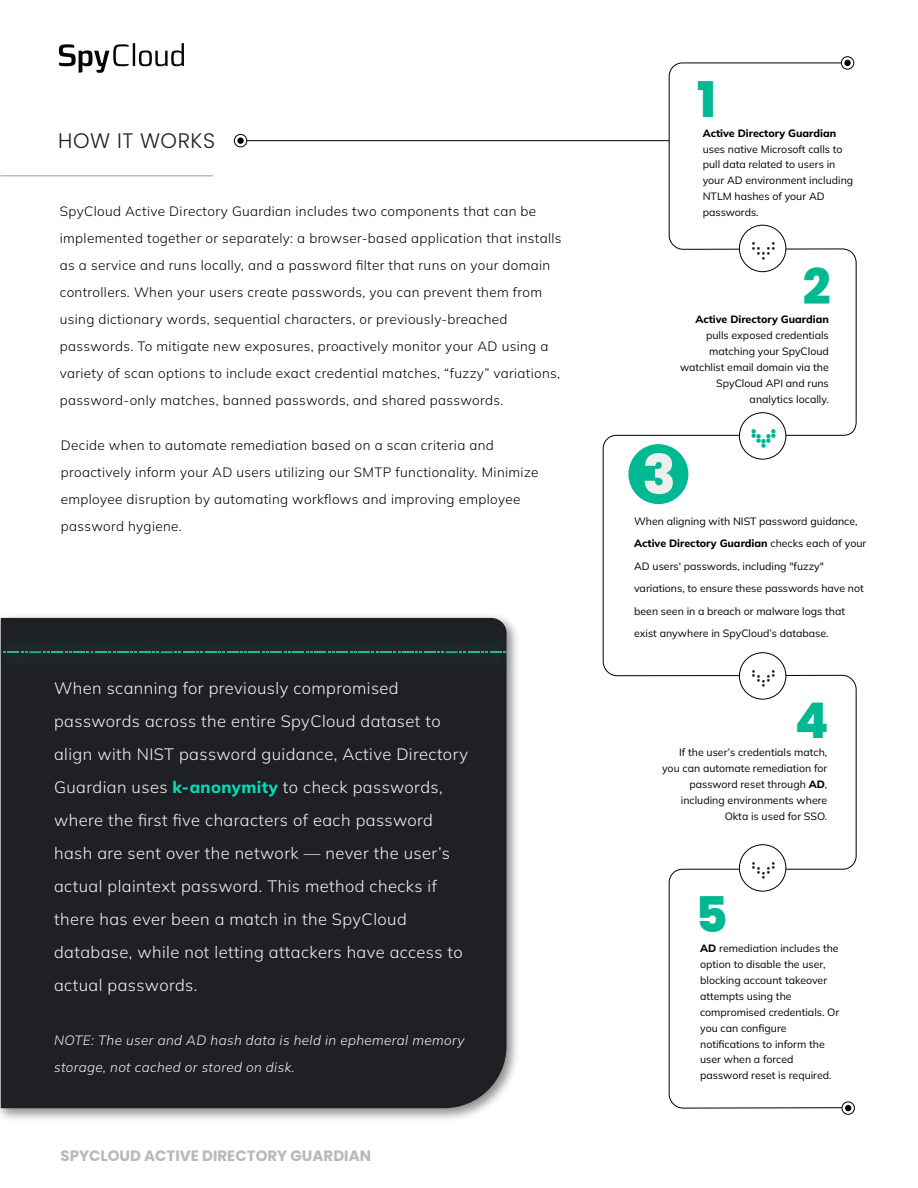
<style>
.page{position:relative;width:918px;height:1188px;background:#fff}
.page>*{position:absolute;margin:0;border:0;box-sizing:border-box;transform-origin:0 0}
.t1{font:800 54.6px "Poppins";color:#eeeeec}
.t2{font:800 49.05px "Poppins";color:#00b892}
.t3{font:39.6px "Littlebit Square Blocky Small";color:#000}
.t4{font:300 21px "Poppins";letter-spacing:.025em;color:#1f2023}
.t5{font:300 16.5px/33px "Mulish";letter-spacing:.025em;color:#f3f3f3}
.t6{font:700 15px "Poppins";color:#b9b9b9}
.t7{font:300 13.5px/27px "Mulish";letter-spacing:.025em;color:#000}
.t8{font:italic 300 13.5px/27px "Mulish";letter-spacing:.025em;color:#f3f3f3}
.t9{font:10.65px/15.9px "Mulish";color:#000}
.t10{font:800 10.65px "Mulish";color:#000}
.s1{font-weight:800;color:#00e0ba}
.s2{font-weight:800}
</style>
<div class="page">
<svg style="left:59px;top:44px;width:70px;height:29px"></svg>
<hr style="left:133px;top:43px;width:2px;height:23px;background:#050505">
<svg style="left:139px;top:43px;width:45px;height:23px"></svg>
<hr style="left:1px;top:175px;width:212px;height:2px;background:#bcbcbc">
<div style="left:844px;top:60px;width:7px;height:6px;background:#000;border-radius:50%"></div>
<div style="left:841px;top:56px;width:13px;height:14px;border:1px solid #000;border-radius:50%"></div>
<svg style="left:602px;top:62px;width:255px;height:1049px"></svg>
<div style="left:842px;top:1102px;width:13px;height:13px;border:1px solid #000;border-radius:50%"></div>
<div style="left:237px;top:138px;width:7px;height:6px;background:#000;border-radius:50%"></div>
<div style="left:234px;top:134px;width:13px;height:13px;border:1px solid #000;border-radius:50%"></div>
<hr style="left:247px;top:140px;width:422px;height:1px;background:#000">
<img style="left:0;top:693px;width:517px;height:426px">
<div style="left:1px;top:693px;width:506px;height:415px;background:#1e2023"></div>
<div style="left:4px;top:616px;width:513px;height:77px;background:#1e2124"></div>
<svg style="left:4px;top:651px;width:502px;height:2px"></svg>
<img style="left:0;top:617px;width:4px;height:438px">
<h3 class="t4" style="left:58px;top:128px;width:158px">HOW IT WORKS</h3>
<p class="t7" style="left:60px;top:197px;width:503px">SpyCloud Active Directory Guardian includes two components that can be implemented together or separately: a browser-based application that installs as a service and runs locally, and a password filter that runs on your domain controllers. When your users create passwords, you can prevent them from using dictionary words, sequential characters, or previously-breached passwords. To mitigate new exposures, proactively monitor your AD using a variety of scan options to include exact credential matches, “fuzzy” variations, password-only matches, banned passwords, and shared passwords.</p>
<p class="t7" style="left:61px;top:431px;width:479px">Decide when to automate remediation based on a scan criteria and proactively inform your AD users utilizing our SMTP functionality. Minimize employee disruption by automating workflows and improving employee password hygiene.</p>
<p class="t5" style="left:54px;top:671px;width:415px">When scanning for previously compromised passwords across the entire SpyCloud dataset to align with NIST password guidance, Active Directory Guardian uses <span class="s1">k-anonymity</span> to check passwords, where the first five characters of each password hash are sent over the network — never the user’s actual plaintext password. This method checks if there has ever been a match in the SpyCloud database, while not letting attackers have access to actual passwords.</p>
<p class="t8" style="left:54px;top:1026px;width:412px">NOTE: The user and AD hash data is held in ephemeral memory storage, not cached or stored on disk.</p>
<h3 class="t6" style="left:60px;top:1147px;width:312px">SPYCLOUD ACTIVE DIRECTORY GUARDIAN</h3>
<h2 class="t2" style="left:697px;top:72px;width:21px">1</h2>
<p class="t10" style="left:703px;top:125px;width:135px">Active Directory Guardian</p>
<p class="t9" style="left:703px;top:140px;width:152px">uses native Microsoft calls to pull data related to users in your AD environment including<br>NTLM hashes of your AD passwords.</p>
<h3 class="t3" style="left:788px;top:236px;width:26px;rotate:90deg">&gt;</h3>
<h2 class="t2" style="left:803px;top:258px;width:29px">2</h2>
<p class="t10" style="left:695px;top:312px;width:135px">Active Directory Guardian</p>
<p class="t9" style="left:680px;top:327px;width:150px;text-align:right">pulls exposed credentials matching your SpyCloud watchlist email domain via the<br>SpyCloud API and runs analytics locally.</p>
<h1 class="t1" style="left:642px;top:443px;width:35px">3</h1>
<p class="t9" style="left:634px;top:509px;width:234px;line-height:22.5px">When aligning with NIST password guidance, <span class="s2">Active Directory Guardian</span> checks each of your AD users' passwords, including "fuzzy" variations, to ensure these passwords have not been seen in a breach or malware logs that exist anywhere in SpyCloud’s database.</p>
<h3 class="t3" style="left:788px;top:664px;width:26px;rotate:90deg">&gt;</h3>
<h2 class="t2" style="left:795px;top:692px;width:35px">4</h2>
<p class="t9" style="left:662px;top:744px;width:167px;text-align:right">If the user’s credentials match, you can automate remediation for password reset through <span class="s2">AD</span>, including environments where<br>Okta is used for SSO.</p>
<h2 class="t2" style="left:695px;top:886px;width:34px">5</h2>
<h3 class="t3" style="left:788px;top:856px;width:26px;rotate:90deg">&gt;</h3>
<p class="t9" style="left:700px;top:940px;width:141px"><span class="s2">AD</span> remediation includes the option to disable the user, blocking account takeover attempts using the compromised credentials. Or you can configure notifications to inform the user when a forced password reset is required.</p>
</div>
